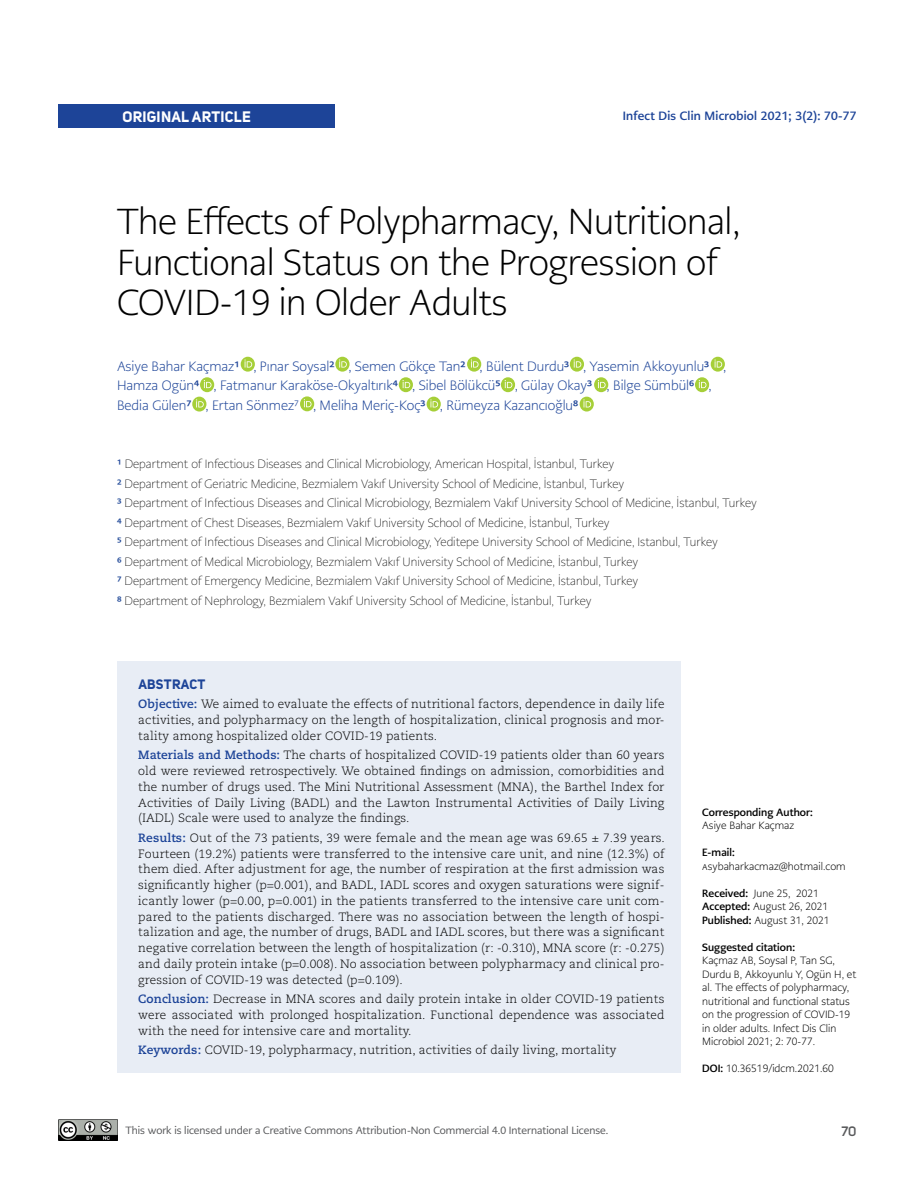
<style>
.page{position:relative;width:915px;height:1191px;background:#fff}
.page>*{position:absolute;margin:0;border:0;box-sizing:border-box;transform-origin:0 0}
.t1{font:300 36px/40.5px "PMN Caecilia Sans Head";letter-spacing:-.01em;color:#000}
.t2{font:700 15px "Uni Sans";letter-spacing:.02em;color:#fff}
.t3{font:300 13.5px/19.5px "PMN Caecilia Sans Head";color:#1d4498}
.t4{font:700 13.5px "Uni Sans";letter-spacing:.02em;color:#1d4498}
.t5{font:600 13.5px "Uni Sans";color:#58595b}
.t6{font:300 12px/15.8px "Caecilia LT Pro 45";letter-spacing:.01em;color:#000;text-align:justify}
.t7{font:200 12px/19.5px "PMN Caecilia Sans Head";color:#000101}
.t8{font:700 12px "PMN Caecilia Sans Head";letter-spacing:.02em;color:#1d4498}
.t9{font:300 10.5px/13.5px "PMN Caecilia Sans Head";letter-spacing:.005em;color:#000}
.t10{font:10.5px "PMN Caecilia Sans Head";color:#58595b}
.t11{font:700 10.5px "PMN Caecilia Sans Head";letter-spacing:.005em;color:#000}
.s1{font-weight:700}
.s2{font-weight:700;color:#1d4498}
.s3{font-weight:700;color:#1e4797}
.s4{font-family:"Caecilia LT Pro 75";font-weight:700;color:#1d4498}
</style>
<div class="page">
<div style="left:58px;top:104px;width:277px;height:24px;background:#1d4498"></div>
<img style="left:58px;top:1119px;width:59px;height:21px">
<div style="left:117px;top:661px;width:563px;height:411px;background:#e8edf5"></div>
<svg style="left:335px;top:357px;width:14px;height:14px"></svg>
<svg style="left:339px;top:359px;width:8px;height:8px"></svg>
<svg style="left:240px;top:357px;width:15px;height:14px"></svg>
<svg style="left:244px;top:359px;width:8px;height:8px"></svg>
<div style="left:467px;top:357px;width:14px;height:14px;background:#a6cf38;border-radius:50%"></div>
<svg style="left:471px;top:359px;width:7px;height:8px"></svg>
<svg style="left:569px;top:357px;width:15px;height:14px"></svg>
<svg style="left:573px;top:359px;width:8px;height:8px"></svg>
<svg style="left:710px;top:357px;width:14px;height:14px"></svg>
<svg style="left:714px;top:359px;width:8px;height:8px"></svg>
<svg style="left:579px;top:396px;width:14px;height:15px"></svg>
<svg style="left:583px;top:399px;width:8px;height:8px"></svg>
<svg style="left:398px;top:377px;width:15px;height:15px"></svg>
<svg style="left:402px;top:380px;width:8px;height:8px"></svg>
<svg style="left:500px;top:377px;width:15px;height:15px"></svg>
<svg style="left:504px;top:380px;width:8px;height:8px"></svg>
<svg style="left:594px;top:377px;width:14px;height:15px"></svg>
<svg style="left:597px;top:380px;width:8px;height:8px"></svg>
<svg style="left:694px;top:377px;width:15px;height:15px"></svg>
<svg style="left:698px;top:380px;width:8px;height:8px"></svg>
<svg style="left:192px;top:396px;width:14px;height:15px"></svg>
<svg style="left:196px;top:399px;width:8px;height:8px"></svg>
<svg style="left:300px;top:396px;width:14px;height:15px"></svg>
<svg style="left:304px;top:399px;width:7px;height:8px"></svg>
<svg style="left:426px;top:396px;width:14px;height:15px"></svg>
<svg style="left:430px;top:399px;width:8px;height:8px"></svg>
<svg style="left:200px;top:377px;width:14px;height:15px"></svg>
<svg style="left:204px;top:380px;width:7px;height:8px"></svg>
<p class="t2" style="left:122px;top:107px;width:130px">ORIGINAL ARTICLE</p>
<p class="t8" style="left:622px;top:108px;width:235px">Infect Dis Clin Microbiol 2021; 3(2): 70-77</p>
<h1 class="t1" style="left:117px;top:201px;width:624px">The Effects of Polypharmacy, Nutritional,<br>Functional Status on the Progression of<br>COVID-19 in Older Adults</h1>
<p class="t3" style="left:117px;top:356px;width:610px">Asiye Bahar Kaçmaz<span class="s1">1</span> , Pınar Soysal<span class="s1">2</span> , Semen Gökçe Tan<span class="s1">2</span> , Bülent Durdu<span class="s1">3</span> , Yasemin Akkoyunlu<span class="s1">3</span> ,<br>Hamza Ogün<span class="s1">4</span> , Fatmanur Karaköse-Okyaltırık<span class="s1">4</span> , Sibel Bölükcü<span class="s1">5</span> , Gülay Okay<span class="s1">3</span> , Bilge Sümbül<span class="s1">6</span> ,<br>Bedia Gülen<span class="s1">7</span> , Ertan Sönmez7 , Meliha Meriç-Koç<span class="s1">3</span> , Rümeyza Kazancıoğlu<span class="s1">8</span></p>
<p class="t7" style="left:117px;top:454px;width:641px"><span class="s2">¹</span> Department of Infectious Diseases and Clinical Microbiology, American Hospital, İstanbul, Turkey<br><span class="s3">2</span> Department of Geriatric Medicine, Bezmialem Vakıf University School of Medicine, İstanbul, Turkey<br><span class="s3">3</span> Department of Infectious Diseases and Clinical Microbiology, Bezmialem Vakıf University School of Medicine, İstanbul, Turkey <span class="s3">4</span> Department of Chest Diseases, Bezmialem Vakıf University School of Medicine, İstanbul, Turkey<br><span class="s3">5</span> Department of Infectious Diseases and Clinical Microbiology, Yeditepe University School of Medicine, Istanbul, Turkey<br><span class="s3">6</span> Department of Medical Microbiology, Bezmialem Vakıf University School of Medicine, İstanbul, Turkey<br><span class="s3">7</span> Department of Emergency Medicine, Bezmialem Vakıf University School of Medicine, İstanbul, Turkey<br><span class="s3">8</span> Department of Nephrology, Bezmialem Vakıf University School of Medicine, İstanbul, Turkey</p>
<p class="t4" style="left:138px;top:676px;width:69px">ABSTRACT</p>
<p class="t6" style="left:138px;top:696px;width:527px"><span class="s4">Objective:</span> We aimed to evaluate the effects of nutritional factors, dependence in daily life activities, and polypharmacy on the length of hospitalization, clinical prognosis and mor&shy;tality among hospitalized older COVID-19 patients.</p>
<p class="t6" style="left:138px;top:747px;width:527px"><span class="s4">Materials and Methods:</span> The charts of hospitalized COVID-19 patients older than 60 years old were reviewed retrospectively. We obtained findings on admission, comorbidities and the number of drugs used. The Mini Nutritional Assessment (MNA), the Barthel Index for Activities of Daily Living (BADL) and the Lawton Instrumental Activities of Daily Living (IADL) Scale were used to analyze the findings.</p>
<p class="t6" style="left:138px;top:829px;width:528px"><span class="s4">Results:</span> Out of the 73 patients, 39 were female and the mean age was 69.65 ± 7.39 years.<br>Fourteen (19.2%) patients were transferred to the intensive care unit, and nine (12.3%) of them died. After adjustment for age, the number of respiration at the first admission was significantly higher (p=0.001), and BADL, IADL scores and oxygen saturations were signif&shy;icantly lower (p=0.00, p=0.001) in the patients transferred to the intensive care unit com&shy;pared to the patients discharged. There was no association between the length of hospi&shy;talization and age, the number of drugs, BADL and IADL scores, but there was a significant negative correlation between the length of hospitalization (r: -0.310), MNA score (r: -0.275) and daily protein intake (p=0.008). No association between polypharmacy and clinical pro&shy;gression of COVID-19 was detected (p=0.109).</p>
<p class="t6" style="left:138px;top:991px;width:527px"><span class="s4">Conclusion:</span> Decrease in MNA scores and daily protein intake in older COVID-19 patients were associated with prolonged hospitalization. Functional dependence was associated with the need for intensive care and mortality.</p>
<p class="t6" style="left:138px;top:1042px;width:479px"><span class="s4">Keywords:</span> COVID-19, polypharmacy, nutrition, activities of daily living, mortality</p>
<p class="t10" style="left:125px;top:1123px;width:484px">This work is licensed under a Creative Commons Attribution-Non Commercial 4.0 International License.</p>
<p class="t11" style="left:702px;top:805px;width:112px">Corresponding Author:</p>
<p class="t9" style="left:702px;top:819px;width:94px">Asiye Bahar Kaçmaz</p>
<p class="t11" style="left:702px;top:845px;width:34px">E-mail:</p>
<p class="t9" style="left:702px;top:859px;width:145px">asybaharkacmaz@hotmail.com</p>
<p class="t9" style="left:702px;top:886px;width:129px"><span class="s1">Received:</span> June 25, 2021<br><span class="s1">Accepted:</span> August 26, 2021<br><span class="s1">Published:</span> August 31, 2021</p>
<p class="t11" style="left:702px;top:940px;width:94px">Suggested citation:</p>
<p class="t9" style="left:702px;top:954px;width:156px">Kaçmaz AB, Soysal P, Tan SG,<br>Durdu B, Akkoyunlu Y, Ogün H, et al. The effects of polypharmacy, nutritional and functional status on the progression of COVID-19 in older adults. Infect Dis Clin<br>Microbiol 2021; 2: 70-77.</p>
<p class="t9" style="left:702px;top:1062px;width:133px"><span class="s1">DOI:</span> 10.36519/idcm.2021.60</p>
<p class="t5" style="left:841px;top:1123px;width:16px">70</p>
</div>
